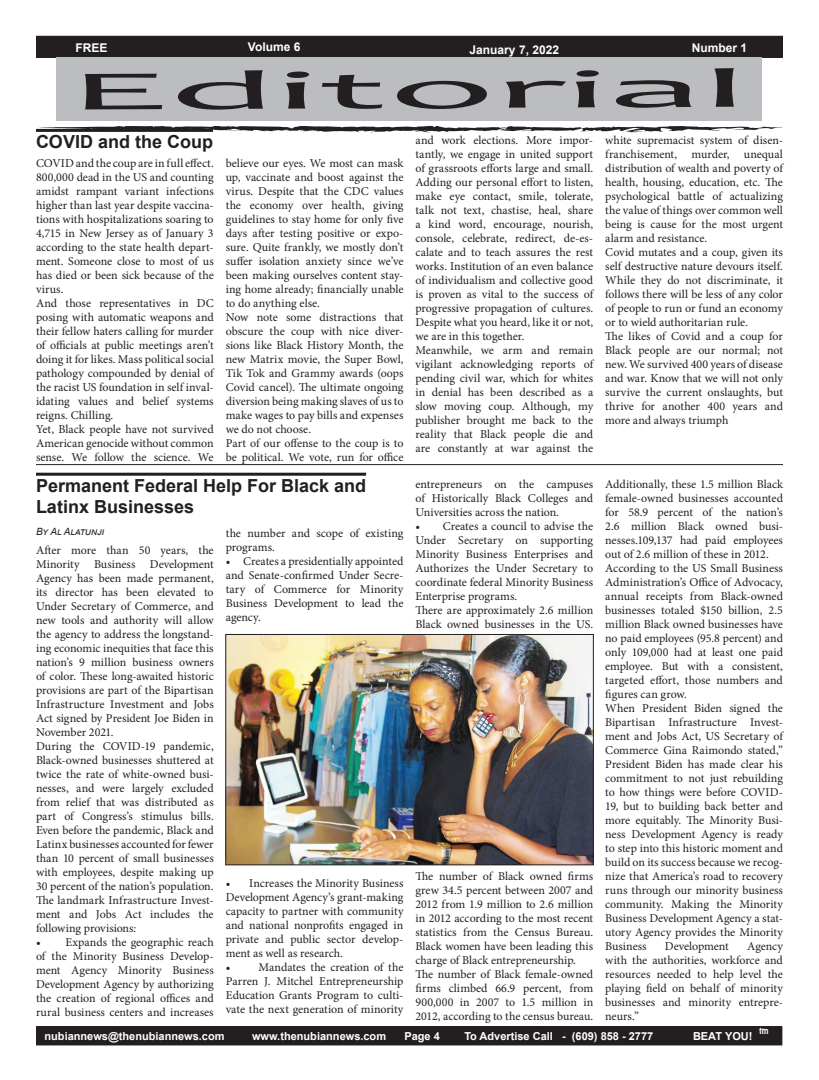
<style>
.page{position:relative;width:819px;height:1080px;background:#fff}
.page>*{position:absolute;margin:0;border:0;box-sizing:border-box;transform-origin:0 0}
.t1{font:55.7px "Candara";color:#231f20;scale:3.49 1}
.t2{font:700 18px/21px "Arial";color:#1f2020}
.t3{font:12px/14px "Minion Pro";letter-spacing:-.005em;color:#231f20}
.t4{font:700 12px "Arial";color:#fff}
.t5{font:700 11px "Arial";color:#fff}
.t6{font:italic 10px "Arial";color:#1f2020}
.t7{font:8px "Hobo Std";color:#fff}
</style>
<div class="page">
<div style="left:36px;top:36px;width:746px;height:21px;background:#231f20"></div>
<div style="left:36px;top:36px;width:747px;height:22px;border:1px solid #231f20"></div>
<div style="left:36px;top:1027px;width:746px;height:18px;background:#231f20"></div>
<div style="left:36px;top:1026px;width:746px;height:19px;border:1px solid #231f20"></div>
<svg style="left:36px;top:125px;width:747px;height:7px"></svg>
<div style="left:57px;top:58px;width:705px;height:63px;background:#bcbdc0"></div>
<hr style="left:36px;top:473px;width:330px;height:3px;background:#1f2020">
<hr style="left:36px;top:464px;width:747px;height:1px;background:#231f20">
<img style="left:227px;top:636px;width:365px;height:227px">
<div style="left:225px;top:634px;width:369px;height:231px;border:1px solid #231f20"></div>
<p class="t4" style="left:76px;top:39px;width:34px">FREE</p>
<p class="t4" style="left:248px;top:38px;width:54px">Volume 6</p>
<p class="t4" style="left:470px;top:41px;width:91px">January 7, 2022</p>
<p class="t4" style="left:692px;top:39px;width:57px">Number 1</p>
<h1 class="t1" style="left:67px;top:55px;width:196px">Editorial</h1>
<h2 class="t2" style="left:36px;top:131px;width:179px">COVID and the Coup</h2>
<p class="t3" style="left:36px;top:156px;width:179px">COVID and the coup are in full effect.<br>800,000 dead in the US and counting amidst rampant variant infections higher than last year despite vaccina&shy;tions with hospitalizations soaring to 4,715 in New Jersey as of January 3 according to the state health depart&shy;ment. Someone close to most of us has died or been sick because of the virus.<br>And those representatives in DC posing with automatic weapons and their fellow haters calling for murder of officials at public meetings aren’t doing it for likes. Mass political social pathology compounded by denial of the racist US foundation in self inval&shy;idating values and belief systems reigns. Chilling.<br>Yet, Black people have not survived American genocide without common sense. We follow the science. We</p>
<p class="t3" style="left:226px;top:156px;width:179px">believe our eyes. We most can mask up, vaccinate and boost against the virus. Despite that the CDC values the economy over health, giving guidelines to stay home for only five days after testing positive or expo&shy;sure. Quite frankly, we mostly don’t suffer isolation anxiety since we’ve been making ourselves content stay&shy;ing home already; financially unable to do anything else.<br>Now note some distractions that obscure the coup with nice diver&shy;sions like Black History Month, the new Matrix movie, the Super Bowl, Tik Tok and Grammy awards (oops Covid cancel). The ultimate ongoing diversion being making slaves of us to make wages to pay bills and expenses we do not choose.<br>Part of our offense to the coup is to be political. We vote, run for office</p>
<h2 class="t2" style="left:36px;top:475px;width:332px">Permanent Federal Help For Black and<br>Latinx Businesses</h2>
<p class="t6" style="left:36px;top:525px;width:70px">By Al Alatunji</p>
<p class="t3" style="left:36px;top:543px;width:179px">After more than 50 years, the Minority Business Development Agency has been made permanent, its director has been elevated to Under Secretary of Commerce, and new tools and authority will allow the agency to address the longstand&shy;ing economic inequities that face this nation’s 9 million business owners of color. These long-awaited historic provisions are part of the Bipartisan Infrastructure Investment and Jobs Act signed by President Joe Biden in November 2021.<br>During the COVID-19 pandemic, Black-owned businesses shuttered at twice the rate of white-owned busi&shy;nesses, and were largely excluded from relief that was distributed as part of Congress’s stimulus bills.<br>Even before the pandemic, Black and Latinx businesses accounted for fewer than 10 percent of small businesses with employees, despite making up 30 percent of the nation’s population.<br>The landmark Infrastructure Invest&shy;ment and Jobs Act includes the following provisions:</p>
<p class="t3" style="left:36px;top:935px;width:179px;text-align:justify">• Expands the geographic reach of the Minority Business Develop&shy;ment Agency Minority Business Development Agency by authorizing the creation of regional offices and rural business centers and increases</p>
<p class="t3" style="left:226px;top:526px;width:179px">the number and scope of existing programs.</p>
<p class="t3" style="left:226px;top:554px;width:179px;text-align:justify">• Creates a presidentially appointed and Senate-confirmed Under Secre&shy;tary of Commerce for Minority Business Development to lead the agency.</p>
<p class="t3" style="left:226px;top:876px;width:179px;text-align:justify">• Increases the Minority Business Development Agency’s grant-making capacity to partner with community and national nonprofits engaged in private and public sector develop&shy;ment as well as research.</p>
<p class="t3" style="left:226px;top:960px;width:179px;text-align:justify">• Mandates the creation of the Parren J. Mitchel Entrepreneurship Education Grants Program to culti&shy;vate the next generation of minority</p>
<p class="t3" style="left:416px;top:133px;width:179px">and work elections. More impor&shy;tantly, we engage in united support of grassroots efforts large and small.<br>Adding our personal effort to listen, make eye contact, smile, tolerate, talk not text, chastise, heal, share a kind word, encourage, nourish, console, celebrate, redirect, de-es&shy;calate and to teach assures the rest works. Institution of an even balance of individualism and collective good is proven as vital to the success of progressive propagation of cultures.<br>Despite what you heard, like it or not, we are in this together.<br>Meanwhile, we arm and remain vigilant acknowledging reports of pending civil war, which for whites in denial has been described as a slow moving coup. Although, my publisher brought me back to the reality that Black people die and are constantly at war against the</p>
<p class="t3" style="left:605px;top:133px;width:179px">white supremacist system of disen&shy;franchisement, murder, unequal distribution of wealth and poverty of health, housing, education, etc. The psychological battle of actualizing the value of things over common well being is cause for the most urgent alarm and resistance.<br>Covid mutates and a coup, given its self destructive nature devours itself.<br>While they do not discriminate, it follows there will be less of any color of people to run or fund an economy or to wield authoritarian rule.<br>The likes of Covid and a coup for Black people are our normal; not new. We survived 400 years of disease and war. Know that we will not only survive the current onslaughts, but thrive for another 400 years and more and always triumph</p>
<p class="t3" style="left:416px;top:477px;width:179px;text-align:justify">entrepreneurs on the campuses of Historically Black Colleges and Universities across the nation.</p>
<p class="t3" style="left:416px;top:519px;width:179px">• Creates a council to advise the<br>Under Secretary on supporting<br>Minority Business Enterprises and<br>Authorizes the Under Secretary to coordinate federal Minority Business<br>Enterprise programs.<br>There are approximately 2.6 million<br>Black owned businesses in the US.</p>
<p class="t3" style="left:416px;top:869px;width:179px">The number of Black owned firms grew 34.5 percent between 2007 and 2012 from 1.9 million to 2.6 million in 2012 according to the most recent statistics from the Census Bureau.<br>Black women have been leading this charge of Black entrepreneurship.<br>The number of Black female-owned firms climbed 66.9 percent, from 900,000 in 2007 to 1.5 million in 2012, according to the census bureau.</p>
<p class="t3" style="left:605px;top:477px;width:179px">Additionally, these 1.5 million Black female-owned businesses accounted for 58.9 percent of the nation’s 2.6 million Black owned busi&shy;nesses.109,137 had paid employees out of 2.6 million of these in 2012.<br>According to the US Small Business Administration’s Office of Advocacy, annual receipts from Black-owned businesses totaled $150 billion, 2.5 million Black owned businesses have no paid employees (95.8 percent) and only 109,000 had at least one paid employee. But with a consistent, targeted effort, those numbers and figures can grow.<br>When President Biden signed the Bipartisan Infrastructure Invest&shy;ment and Jobs Act, US Secretary of Commerce Gina Raimondo stated,” President Biden has made clear his commitment to not just rebuilding to how things were before COVID-19, but to building back better and more equitably. The Minority Busi&shy;ness Development Agency is ready to step into this historic moment and build on its success because we recog&shy;nize that America’s road to recovery runs through our minority business community. Making the Minority Business Development Agency a stat&shy;utory Agency provides the Minority Business</p>
<p class="t3" style="left:665px;top:939px;width:65px">Development</p>
<p class="t3" style="left:605px;top:939px;width:179px;text-align:justify;text-indent:142px">Agency with the authorities, workforce and resources needed to help level the playing field on behalf of minority businesses and minority entrepre&shy;neurs.”</p>
<p class="t7" style="left:759px;top:1026px;width:11px">tm</p>
<p class="t5" style="left:45px;top:1029px;width:182px">nubiannews@thenubiannews.com</p>
<p class="t5" style="left:252px;top:1029px;width:136px">www.thenubiannews.com</p>
<p class="t5" style="left:404px;top:1029px;width:37px">Page 4</p>
<p class="t5" style="left:464px;top:1029px;width:190px">To Advertise Call - (609) 858 - 2777</p>
<p class="t5" style="left:693px;top:1029px;width:61px">BEAT YOU!</p>
</div>
